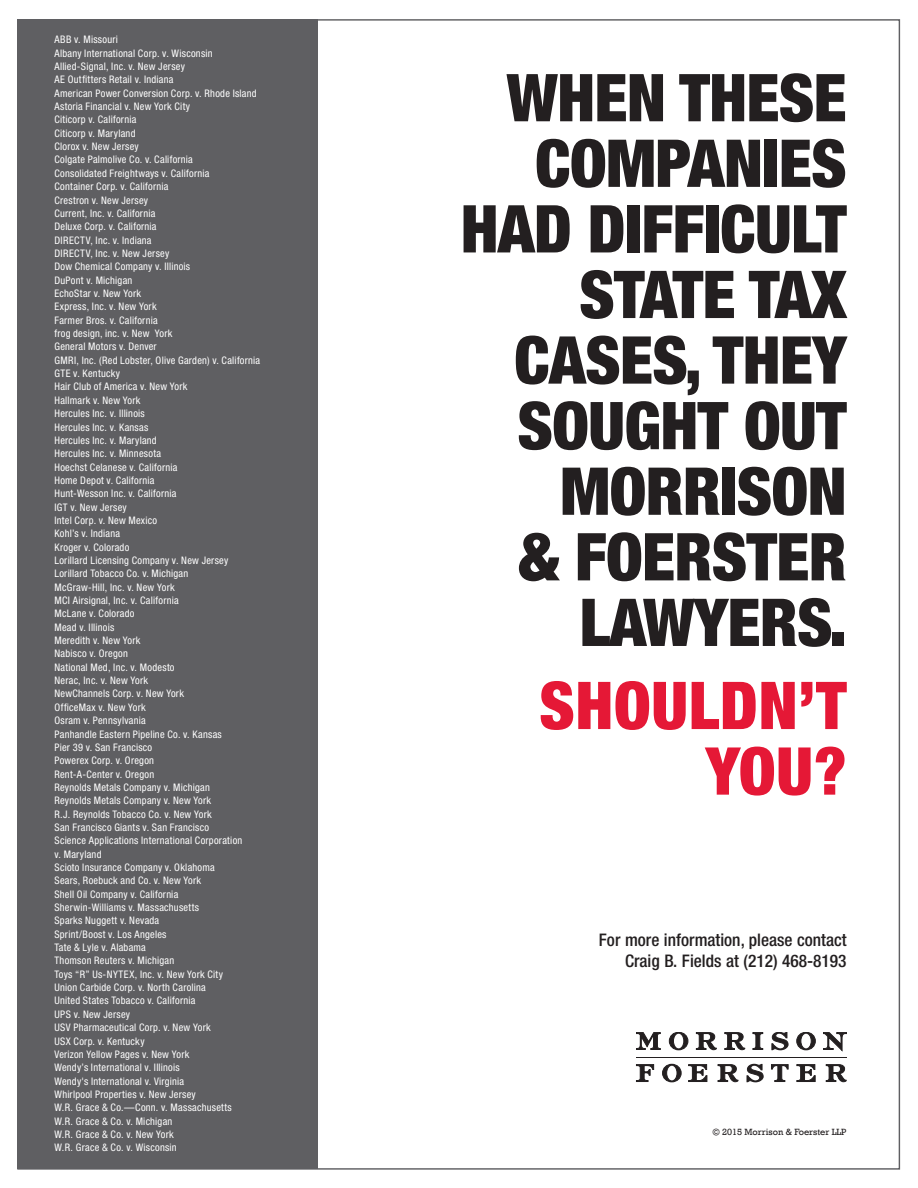
<style>
.page{position:relative;width:918px;height:1188px;background:#fff}
.page>*{position:absolute;margin:0;border:0;box-sizing:border-box;transform-origin:0 0}
.t1{font:900 condensed 66px/65.6px "Helvetica Neue LT Std";letter-spacing:-.01em;color:#231f20;text-align:right}
.t2{font:900 condensed 66px/65.6px "Helvetica Neue LT Std";letter-spacing:.01em;color:#e51836;text-align:right}
.t3{font:500 condensed 17.4px/21.5px "Helvetica Neue LT Std";color:#231f20;text-align:right}
.t4{font:condensed 10.35px/13.4px "Helvetica Neue LT Std";letter-spacing:.025em;color:#fff}
.t5{font:9.3px "Rockwell";color:#231f20}
.s1{font-style:inherit}
</style>
<div class="page">
<div style="left:17px;top:19px;width:301px;height:1149px;background:#5f5f62"></div>
<hr style="left:636px;top:1057px;width:210px;height:1px;background:#231f20">
<svg style="left:636px;top:1032px;width:25px;height:18px"></svg>
<svg style="left:669px;top:1032px;width:19px;height:18px"></svg>
<svg style="left:696px;top:1032px;width:21px;height:18px"></svg>
<svg style="left:724px;top:1032px;width:21px;height:18px"></svg>
<svg style="left:753px;top:1032px;width:10px;height:18px"></svg>
<svg style="left:772px;top:1032px;width:16px;height:18px"></svg>
<svg style="left:796px;top:1032px;width:20px;height:18px"></svg>
<svg style="left:823px;top:1032px;width:24px;height:19px"></svg>
<svg style="left:636px;top:1064px;width:18px;height:18px"></svg>
<svg style="left:662px;top:1064px;width:19px;height:18px"></svg>
<svg style="left:688px;top:1064px;width:19px;height:18px"></svg>
<svg style="left:718px;top:1064px;width:20px;height:18px"></svg>
<svg style="left:747px;top:1064px;width:16px;height:18px"></svg>
<svg style="left:771px;top:1064px;width:17px;height:18px"></svg>
<svg style="left:797px;top:1064px;width:18px;height:18px"></svg>
<svg style="left:826px;top:1064px;width:21px;height:18px"></svg>
<p class="t4" style="left:54px;top:33px;width:207px">ABB v. Missouri<br>Albany International Corp. v. Wisconsin<br>Allied-Signal, Inc. v. New Jersey<br>AE Outfitters Retail v. Indiana<br>American Power Conversion Corp. v. Rhode Island<br>Astoria Financial v. New York City<br>Citicorp v. California<br>Citicorp v. Maryland<br>Clorox v. New Jersey<br>Colgate Palmolive Co. v. California<br>Consolidated Freightways v. California<br>Container Corp. v. California<br>Crestron v. New Jersey<br>Current, Inc. v. California<br>Deluxe Corp. v. California<br>DIRECTV, Inc. v. Indiana<br>DIRECTV, Inc. v. New Jersey<br>Dow Chemical Company v. Illinois<br>DuPont v. Michigan<br>EchoStar v. New York<br>Express, Inc. v. New York<br>Farmer Bros. v. California<br>frog design, inc. v. New York<br>General Motors v. Denver<br>GMRI, Inc. (Red Lobster, Olive Garden) v. California<br>GTE v. Kentucky<br>Hair Club of America v. New York<br>Hallmark v. New York<br>Hercules Inc. v. Illinois<br>Hercules Inc. v. Kansas<br>Hercules Inc. v. Maryland<br>Hercules Inc. v. Minnesota<br>Hoechst Celanese v. California<br>Home Depot v. California<br>Hunt-Wesson Inc. v. California<br>IGT v. New Jersey<br>Intel Corp. v. New Mexico<br>Kohl’s v. Indiana<br>Kroger v. Colorado<br>Lorillard Licensing Company v. New Jersey<br>Lorillard Tobacco Co. v. Michigan<br>McGraw-Hill, Inc. v. New York<br>MCI Airsignal, Inc. v. California<br>McLane v. Colorado<br>Mead v. Illinois<br>Meredith v. New York<br>Nabisco v. Oregon<br>National Med, Inc. v. Modesto<br>Nerac, Inc. v. New York<br>NewChannels Corp. v. New York<br>OfficeMax v. New York<br>Osram v. Pennsylvania<br>Panhandle Eastern Pipeline Co. v. Kansas<br>Pier 39 v. San Francisco<br>Powerex Corp. v. Oregon<br>Rent-A-Center v. Oregon<br>Reynolds Metals Company v. Michigan<br>Reynolds Metals Company v. New York<br>R.J. Reynolds Tobacco Co. v. New York<br>San Francisco Giants v. San Francisco<br>Science Applications International Corporation<br>v. Maryland<br>Scioto Insurance Company v. Oklahoma<br>Sears, Roebuck and Co. v. New York<br>Shell Oil Company v. California<br>Sherwin-Williams v. Massachusetts<br>Sparks Nuggett v. Nevada<br>Sprint/Boost v. Los Angeles<br>Tate &amp; Lyle v. Alabama<br>Thomson Reuters v. Michigan<br>Toys “R” Us-NYTEX, Inc. v. New York City<br>Union Carbide Corp. v. North Carolina<br>United States Tobacco v. California<br>UPS v. New Jersey<br>USV Pharmaceutical Corp. v. New York<br>USX Corp. v. Kentucky<br>Verizon Yellow Pages v. New York<br>Wendy’s International v. Illinois<br>Wendy's International v. Virginia<br>Whirlpool Properties v. New Jersey<br>W.R. Grace &amp; Co.—Conn. v. Massachusetts<br>W.R. Grace &amp; Co. v. Michigan<br>W.R. Grace &amp; Co. v. New York<br>W.R. Grace &amp; Co. v. Wisconsin</p>
<h1 class="t1" style="left:461px;top:64px;width:388px">WHEN THESE<br>COMPANIES<br>HAD DIFFICULT<br>STATE TAX<br>CASES, THEY<br>SOUGHT OUT<br>MORRISON<br>&amp; FOERSTER<br>LAWYERS.</h1>
<h1 class="t2" style="left:539px;top:672px;width:309px">SHOULDN’T<br>YOU?</h1>
<h2 class="t3" style="left:599px;top:929px;width:249px">For more information, please contact<br>Craig B. Fields at (212) 468-8193</h2>
<p class="t5" style="left:713px;top:1126px;width:135px">© 2015 Morrison &amp; Foerster <span class="s1">LLP</span></p>
</div>
